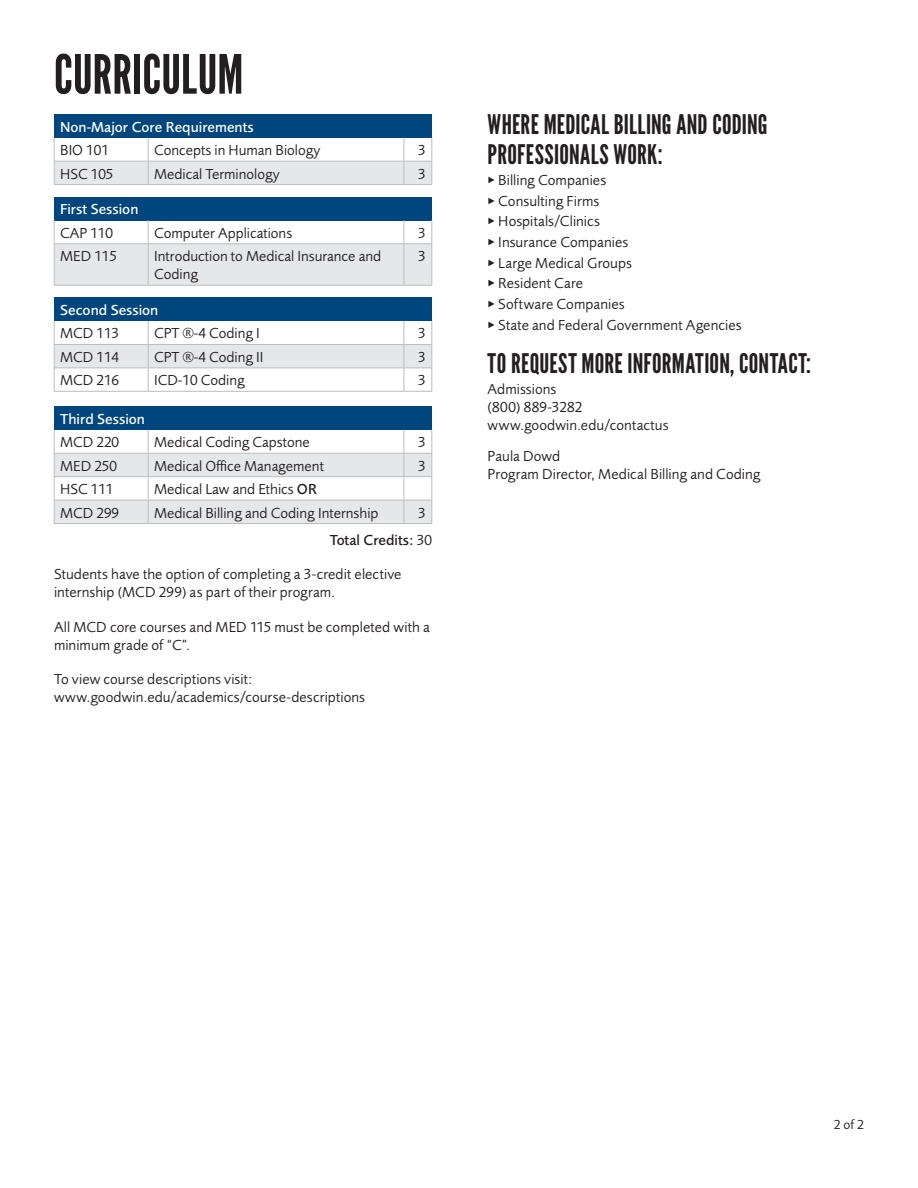
<style>
.page{position:relative;width:918px;height:1188px;background:#fff}
.page>*{position:absolute;margin:0;border:0;box-sizing:border-box;transform-origin:0 0}
.t1{font:54px "League Gothic";letter-spacing:.005em;color:#231f20}
.t2{font:27px/30px "League Gothic";letter-spacing:.01em;color:#231f20}
.t3{font:15px/18px "Foundry Sans";color:#231f20}
.t4{font:500 15px "Foundry Sans";color:#fff}
.t5{font:500 15px/27.5px "Foundry Sans";color:#231f20}
.t6{font:13.5px "Foundry Sans";color:#231f20}
.s1{font-weight:500}
.s2{font-weight:400}
</style>
<div class="page">
<div style="left:54px;top:114px;width:378px;height:24px;background:#00467e"></div>
<svg style="left:54px;top:138px;width:379px;height:47px"></svg>
<div style="left:54px;top:197px;width:378px;height:23px;background:#00467e"></div>
<svg style="left:54px;top:220px;width:379px;height:66px"></svg>
<div style="left:54px;top:298px;width:378px;height:23px;background:#00467e"></div>
<svg style="left:54px;top:321px;width:379px;height:71px"></svg>
<div style="left:54px;top:406px;width:378px;height:24px;background:#00467e"></div>
<svg style="left:54px;top:430px;width:379px;height:94px"></svg>
<h1 class="t1" style="left:54px;top:42px;width:191px">CURRICULUM</h1>
<p class="t4" style="left:60px;top:118px;width:195px">Non-Major Core Requirements</p>
<p class="t3" style="left:60px;top:141px;width:50px">BIO 101</p>
<p class="t3" style="left:154px;top:141px;width:168px">Concepts in Human Biology</p>
<p class="t3" style="left:418px;top:141px;width:9px">3</p>
<p class="t3" style="left:60px;top:165px;width:55px">HSC 105</p>
<p class="t3" style="left:154px;top:165px;width:127px">Medical Terminology</p>
<p class="t3" style="left:418px;top:165px;width:9px">3</p>
<p class="t4" style="left:60px;top:201px;width:80px">First Session</p>
<p class="t3" style="left:60px;top:224px;width:54px">CAP 110</p>
<p class="t3" style="left:154px;top:224px;width:140px">Computer Applications</p>
<p class="t3" style="left:418px;top:224px;width:9px">3</p>
<p class="t3" style="left:60px;top:248px;width:58px">MED 115</p>
<p class="t3" style="left:154px;top:248px;width:229px">Introduction to Medical Insurance and<br>Coding</p>
<p class="t3" style="left:418px;top:248px;width:9px">3</p>
<p class="t4" style="left:60px;top:302px;width:100px">Second Session</p>
<p class="t3" style="left:60px;top:325px;width:60px">MCD 113</p>
<p class="t3" style="left:154px;top:325px;width:107px">CPT ®-4 Coding I</p>
<p class="t3" style="left:418px;top:325px;width:9px">3</p>
<p class="t3" style="left:60px;top:348px;width:60px">MCD 114</p>
<p class="t3" style="left:154px;top:348px;width:111px">CPT ®-4 Coding II</p>
<p class="t3" style="left:418px;top:348px;width:9px">3</p>
<p class="t3" style="left:60px;top:372px;width:60px">MCD 216</p>
<p class="t3" style="left:154px;top:372px;width:92px">ICD-10 Coding</p>
<p class="t3" style="left:418px;top:372px;width:9px">3</p>
<p class="t4" style="left:60px;top:410px;width:86px">Third Session</p>
<p class="t3" style="left:60px;top:434px;width:60px">MCD 220</p>
<p class="t3" style="left:154px;top:434px;width:157px">Medical Coding Capstone</p>
<p class="t3" style="left:418px;top:434px;width:9px">3</p>
<p class="t3" style="left:60px;top:457px;width:58px">MED 250</p>
<p class="t3" style="left:154px;top:457px;width:171px">Medical Office Management</p>
<p class="t3" style="left:418px;top:457px;width:9px">3</p>
<p class="t3" style="left:60px;top:480px;width:55px">HSC 111</p>
<p class="t3" style="left:154px;top:480px;width:164px">Medical Law and Ethics <span class="s1">OR</span></p>
<p class="t3" style="left:60px;top:504px;width:60px">MCD 299</p>
<p class="t3" style="left:154px;top:504px;width:226px">Medical Billing and Coding Internship</p>
<p class="t5" style="left:330px;top:499px;width:104px;text-indent:88px"><span class="s2">3<br></span>Total Credits: <span class="s2">30</span></p>
<p class="t3" style="left:54px;top:566px;width:349px">Students have the option of completing a 3-credit elective internship (MCD 299) as part of their program.</p>
<p class="t3" style="left:54px;top:618px;width:377px">All MCD core courses and MED 115 must be completed with a minimum grade of “C”.</p>
<p class="t3" style="left:54px;top:671px;width:313px">To view course descriptions visit: www.goodwin.edu/academics/course-descriptions</p>
<h2 class="t2" style="left:488px;top:110px;width:281px">WHERE MEDICAL BILLING AND CODING<br>PROFESSIONALS WORK:</h2>
<p class="t3" style="left:488px;top:170px;width:256px;line-height:20.7px">▸ Billing Companies<br>▸ Consulting Firms<br>▸ Hospitals/Clinics<br>▸ Insurance Companies<br>▸ Large Medical Groups<br>▸ Resident Care<br>▸ Software Companies<br>▸ State and Federal Government Agencies</p>
<h2 class="t2" style="left:488px;top:349px;width:325px">TO REQUEST MORE INFORMATION, CONTACT:</h2>
<p class="t3" style="left:488px;top:380px;width:182px">Admissions<br>(800) 889-3282 www.goodwin.edu/contactus</p>
<p class="t3" style="left:488px;top:448px;width:274px">Paula Dowd<br>Program Director, Medical Billing and Coding</p>
<p class="t6" style="left:834px;top:1117px;width:32px">2 of 2</p>
</div>
